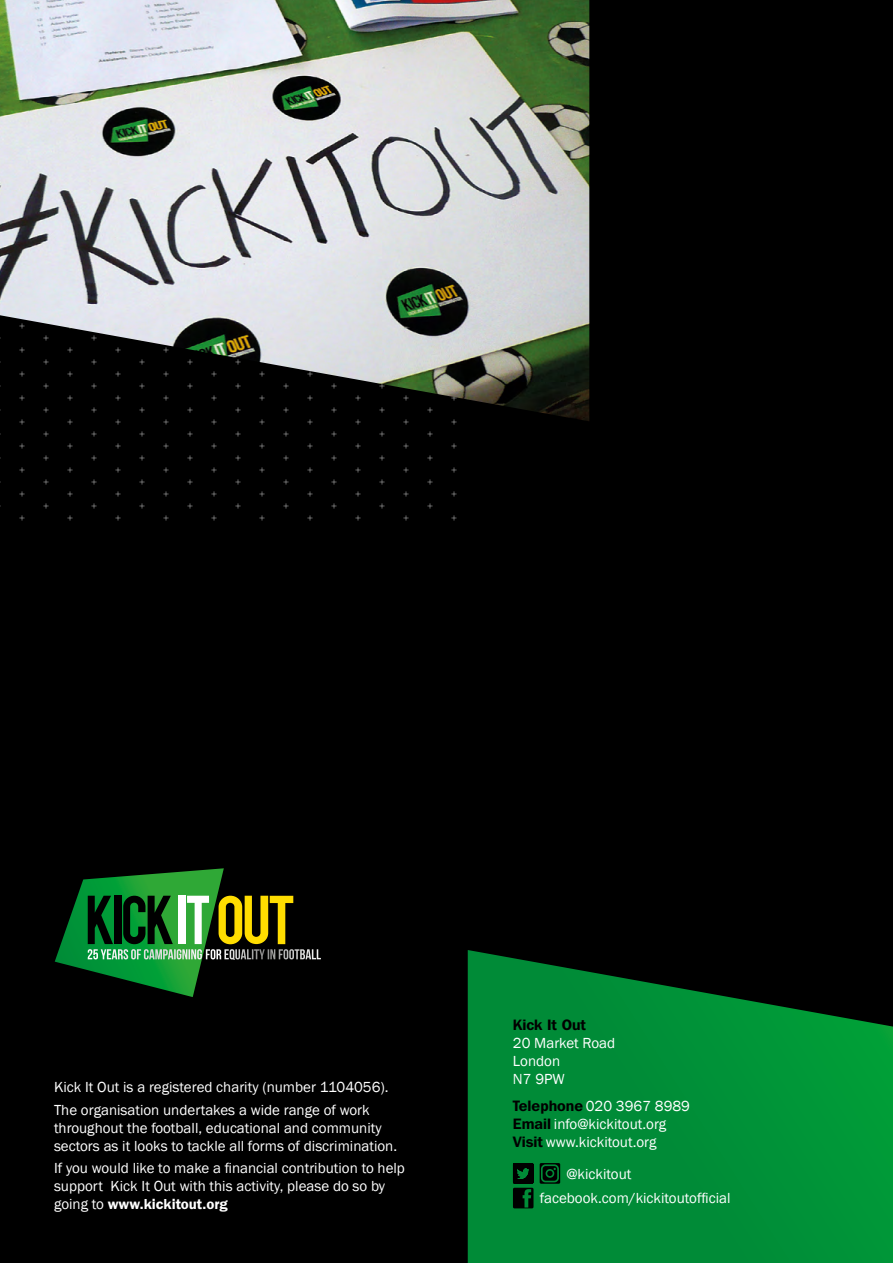
<style>
.page{position:relative;width:893px;height:1263px;background:#000}
.page>*{position:absolute;margin:0;border:0;box-sizing:border-box;transform-origin:0 0}
.t1{font:15px/18px "Franklin Gothic";color:#fff}
.t2{font:15px "Franklin Gothic URW Dem";color:#fff}
.t3{font:600 15px "Franklin Gothic IT Cby BT";color:#000}
.s1{font-family:"Franklin Gothic"}
.s2{font-family:"Franklin Gothic IT Cby BT";font-weight:600;color:#000}
</style>
<div class="page">
<svg style="left:468px;top:950px;width:425px;height:313px;background:#007d30"></svg>
<svg style="left:0;top:421px;width:457px;height:100px"></svg>
<svg style="left:55px;top:868px;width:239px;height:129px"></svg>
<svg style="left:513px;top:1163px;width:20px;height:45px"></svg>
<svg style="left:540px;top:1163px;width:20px;height:21px"></svg>
<img style="left:0;top:0;width:589px;height:421px">
<p class="t1" style="left:54px;top:1077px;width:336px;line-height:22.2px">Kick It Out is a registered charity (number 1104056).<br>The organisation undertakes a wide range of work</p>
<p class="t1" style="left:54px;top:1119px;width:345px">throughout the football, educational and community sectors as it looks to tackle all forms of discrimination.</p>
<p class="t1" style="left:54px;top:1159px;width:352px">If you would like to make a financial contribution to help support Kick It Out with this activity, please do so by</p>
<p class="t2" style="left:54px;top:1195px;width:175px"><span class="s1">going to</span> www.kickitout.org</p>
<p class="t3" style="left:513px;top:1015px;width:75px">Kick It Out</p>
<p class="t1" style="left:513px;top:1034px;width:104px">20 Market Road<br>London<br>N7 9PW</p>
<p class="t1" style="left:513px;top:1098px;width:179px"><span class="s2">Telephone</span> 020 3967 8989<br><span class="s2">Email</span> info@kickitout.org<br><span class="s2">Visit</span> www.kickitout.org</p>
<p class="t1" style="left:566px;top:1165px;width:67px">@kickitout</p>
<p class="t1" style="left:540px;top:1190px;width:192px">facebook.com/kickitoutofficial</p>
</div>
